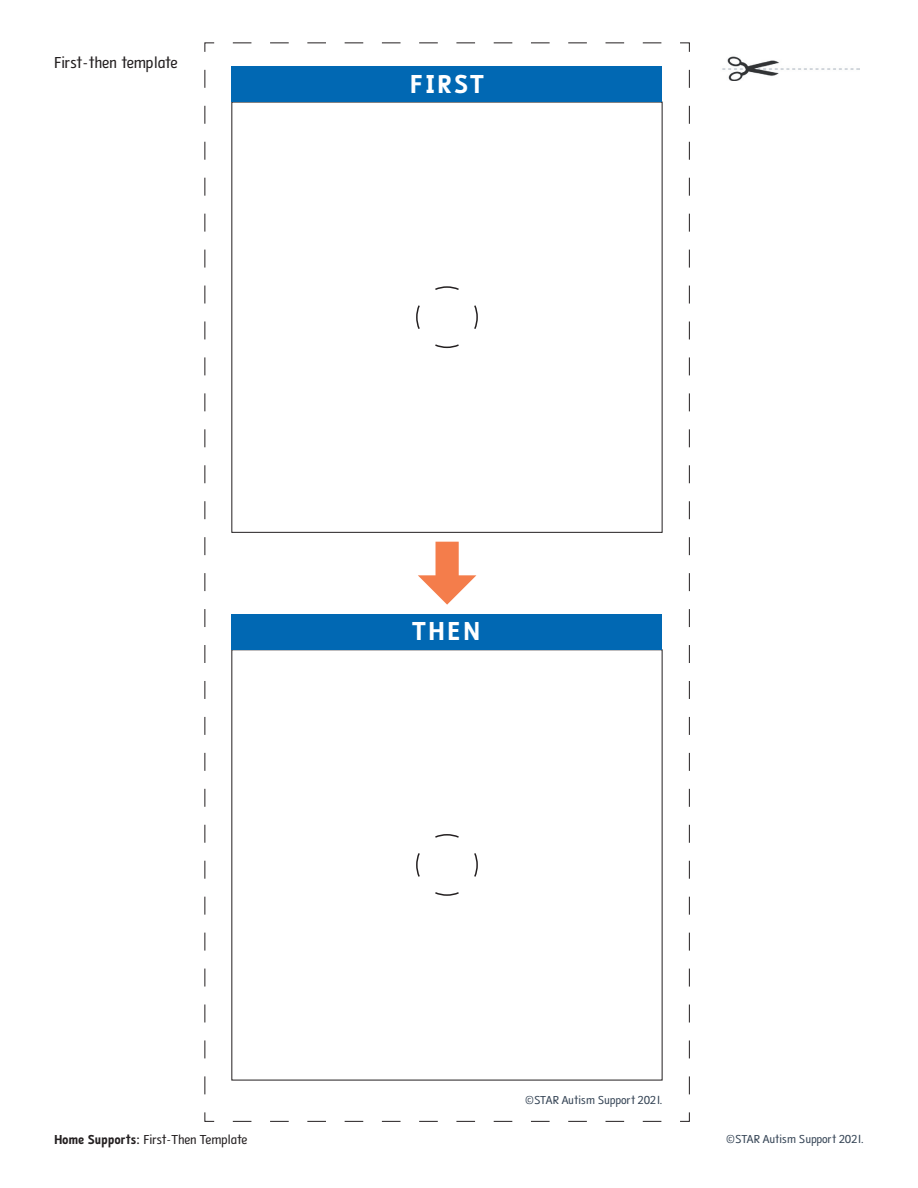
<style>
.page{position:relative;width:918px;height:1188px;background:#fff}
.page>*{position:absolute;margin:0;border:0;box-sizing:border-box;transform-origin:0 0}
.Header-Description{font:27px "Folder Bold Primary";letter-spacing:.075em;color:#fff}
.Header-Description-2{font:16.5px "Folder Reg Primary";letter-spacing:-.04em;color:#231f20}
.t1{font:13.5px "Folder Reg Primary";letter-spacing:-.045em;color:#231f20}
.t2{font:12px "Folder Reg Primary";letter-spacing:-.025em;color:#364556}
.s1{font-family:"Folder Bold Primary"}
</style>
<div class="page">
<svg style="left:204px;top:42px;width:486px;height:1080px"></svg>
<img style="left:722px;top:56px;width:137px;height:25px">
<p class="Header-Description-2" style="left:54px;top:53px;width:126px">First-then template</p>
<p class="Header-Description" style="left:410px;top:68px;width:76px">FIRST</p>
<p class="Header-Description" style="left:413px;top:616px;width:70px">THEN</p>
<p class="t2" style="left:525px;top:1094px;width:139px">©STAR Autism Support 2021.</p>
<p class="t1" style="left:54px;top:1132px;width:196px"><span class="s1">Home Supports:</span> First-Then Template</p>
<p class="t2" style="left:726px;top:1132px;width:139px">©STAR Autism Support 2021.</p>
</div>
